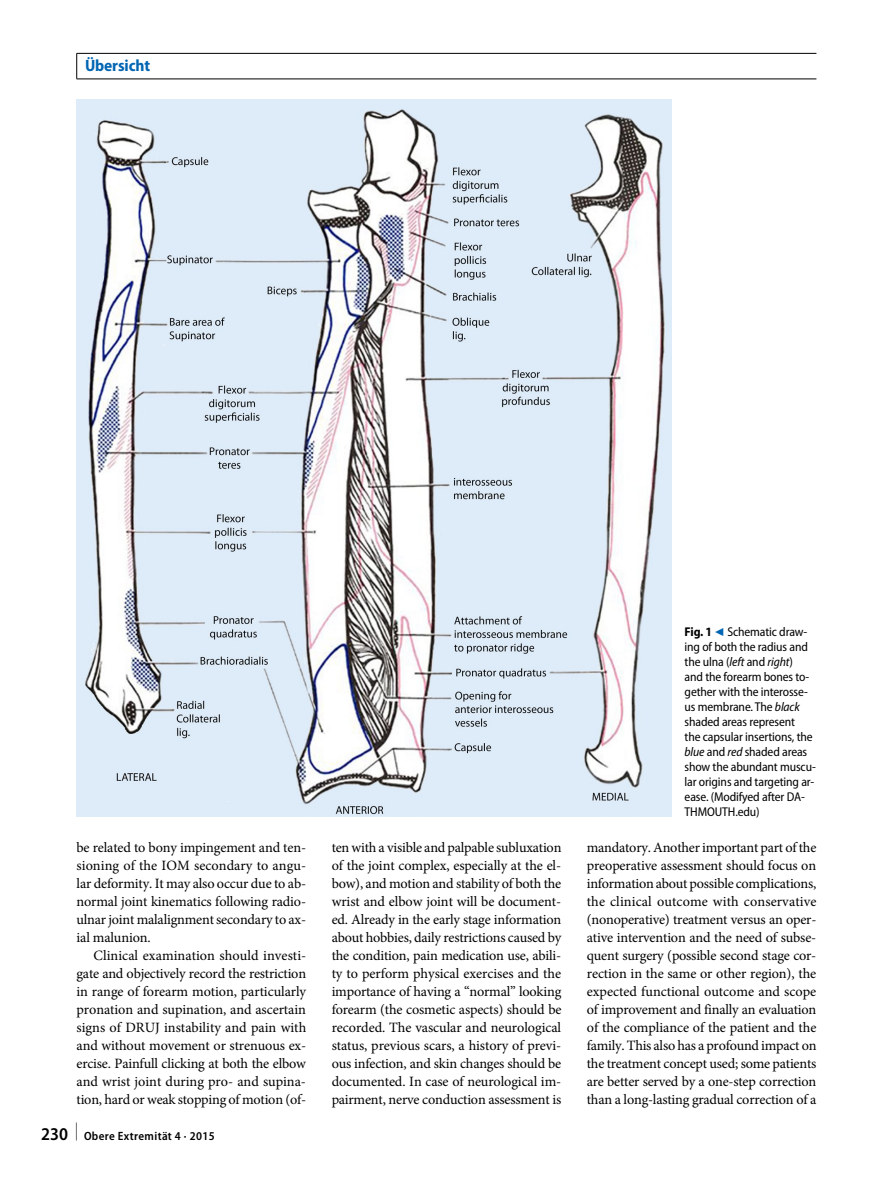
<style>
.page{position:relative;width:893px;height:1187px;background:#fff}
.page>*{position:absolute;margin:0;border:0;box-sizing:border-box;transform-origin:0 0}
.t1{font:700 semi-condensed 16.5px "Myriad Pro";letter-spacing:-.005em;color:#0066b3}
.t2{font:14.25px/18px "Minion Pro";letter-spacing:-.015em;color:#000;text-align:justify}
.t3{font:semi-condensed 12.75px/15px "Myriad Pro";letter-spacing:-.01em;color:#000}
.t4{font:600 semi-condensed 12px "Myriad Pro";letter-spacing:.03em;color:#000}
.s1{font-size:18px}
.s2{font-weight:700}
.s3{font-family:"Blik Buttons";font-stretch:normal;font-size:13.5px;color:#0066b3}
.s4{font-style:italic}
</style>
<div class="page">
<img style="left:77px;top:100px;width:595px;height:716px">
<hr style="left:77px;top:53px;width:739px;height:1px;background:#000">
<svg style="left:76px;top:54px;width:1px;height:25px"></svg>
<hr style="left:77px;top:79px;width:739px;height:1px;background:#000">
<p class="t1" style="left:85px;top:56px;width:67px">Übersicht</p>
<p class="t2" style="left:77px;top:838px;width:231px">be related to bony impingement and ten&shy;sioning of the IOM secondary to angu&shy;lar deformity. It may also occur due to ab&shy;normal joint kinematics following radio&shy;ulnar joint malalignment secondary to ax&shy;ial malunion.</p>
<p class="t2" style="left:77px;top:946px;width:231px;text-indent:17px">Clinical examination should investi&shy;gate and objectively record the restriction in range of forearm motion, particularly pronation and supination, and ascertain signs of DRUJ instability and pain with and without movement or strenuous ex&shy;ercise. Painfull clicking at both the elbow and wrist joint during pro- and supina&shy;tion, hard or weak stopping of motion (of-</p>
<p class="t4" style="left:41px;top:1129px;width:175px"><span class="s1">230 </span><sup>|</sup> Obere Extremität 4 · 2015</p>
<p class="t3" style="left:685px;top:624px;width:133px"><span class="s2">Fig. 1</span> <span class="s3">9</span> Schematic draw&shy;ing of both the radius and the ulna (<span class="s4">left</span> and <span class="s4">right</span>)<br>and the forearm bones to&shy;gether with the interosse&shy;us membrane. The <span class="s4">black </span>shaded areas represent<br>the capsular insertions, the <span class="s4">blue</span> and <span class="s4">red</span> shaded areas show the abundant muscu&shy;lar origins and targeting ar&shy;ease. (Modifyed after DA-<br>THMOUTH.edu)</p>
<p class="t2" style="left:332px;top:838px;width:231px;text-align:left">ten with a visible and palpable subluxation of the joint complex, especially at the el&shy;bow), and motion and stability of both the wrist and elbow joint will be document&shy;ed. Already in the early stage information about hobbies, daily restrictions caused by the condition, pain medication use, abili&shy;ty to perform physical exercises and the importance of having a “normal” looking forearm (the cosmetic aspects) should be recorded. The vascular and neurological status, previous scars, a history of previ&shy;ous infection, and skin changes should be documented. In case of neurological im&shy;pairment, nerve conduction assessment is</p>
<p class="t2" style="left:587px;top:838px;width:231px">mandatory. Another important part of the preoperative assessment should focus on information about possible complications, the clinical outcome with conservative (nonoperative) treatment versus an oper&shy;ative intervention and the need of subse&shy;quent surgery (possible second stage cor&shy;rection in the same or other region), the expected functional outcome and scope of improvement and finally an evaluation of the compliance of the patient and the family. This also has a profound impact on the treatment concept used; some patients are better served by a one-step correction than a long-lasting gradual correction of a</p>
</div>
